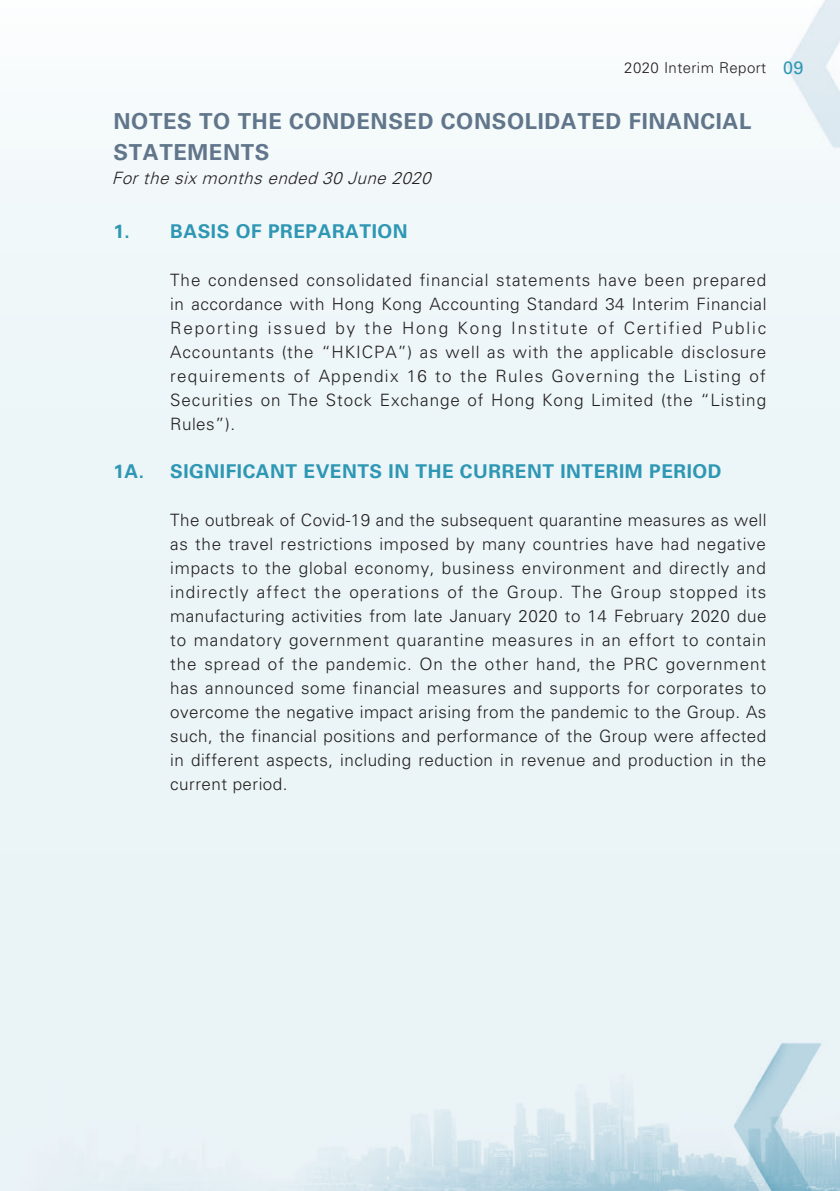
<style>
.page{position:relative;width:840px;height:1191px;background:#fff}
.page>*{position:absolute;margin:0;border:0;box-sizing:border-box;transform-origin:0 0}
.t1{font:700 22px/31px "Univers LT Std";letter-spacing:.03em;color:#61768b}
.t2{font:700 19px "Univers LT Std";letter-spacing:.03em;color:#2e97b4}
.t3{font:300 17px/24px "Univers LT Std";letter-spacing:.03em;color:#231f20;text-align:justify}
.t4{font:italic 300 17px "Univers LT Std";color:#231f20}
.t5{font:300 15px "Univers LT Std";letter-spacing:.03em;color:#231f20}
.s1{font-weight:400;font-size:18px;color:#2e97b4}
</style>
<div class="page">
<div style="left:0;top:0;width:839px;height:1191px;background:linear-gradient(to bottom,#f7fbfc,#e1eff3)"></div>
<p class="t5" style="left:624px;top:58px;width:181px">2020 Interim Report <span class="s1">09</span></p>
<p class="t1" style="left:113px;top:106px;width:639px">NOTES TO THE CONDENSED CONSOLIDATED FINANCIAL<br>STATEMENTS</p>
<p class="t4" style="left:112px;top:168px;width:326px">Forthe sixmonthsended 30 June 2020</p>
<p class="t2" style="left:113px;top:220px;width:295px">1. BASIS OF PREPARATION</p>
<p class="t3" style="left:170px;top:268px;width:597px">The condensed consolidated financial statements have been prepared in accordance with Hong Kong Accounting Standard 34 Interim Financial Reporting issued by the Hong Kong Institute of Certified Public Accountants (the “HKICPA”) as well as with the applicable disclosure requirements of Appendix 16 to the Rules Governing the Listing of Securities on The Stock Exchange of Hong Kong Limited (the “Listing Rules”).</p>
<p class="t2" style="left:113px;top:460px;width:609px">1A. SIGNIFICANT EVENTS IN THE CURRENT INTERIM PERIOD</p>
<p class="t3" style="left:170px;top:508px;width:597px">The outbreak of Covid-19 and the subsequent quarantine measures as well as the travel restrictions imposed by many countries have had negative impacts to the global economy, business environment and directly and indirectly affect the operations of the Group. The Group stopped its manufacturing activities from late January 2020 to 14 February 2020 due to mandatory government quarantine measures in an effort to contain the spread of the pandemic. On the other hand, the PRC government has announced some financial measures and supports for corporates to overcome the negative impact arising from the pandemic to the Group. As such, the financial positions and performance of the Group were affected in different aspects, including reduction in revenue and production in the current period.</p>
</div>
